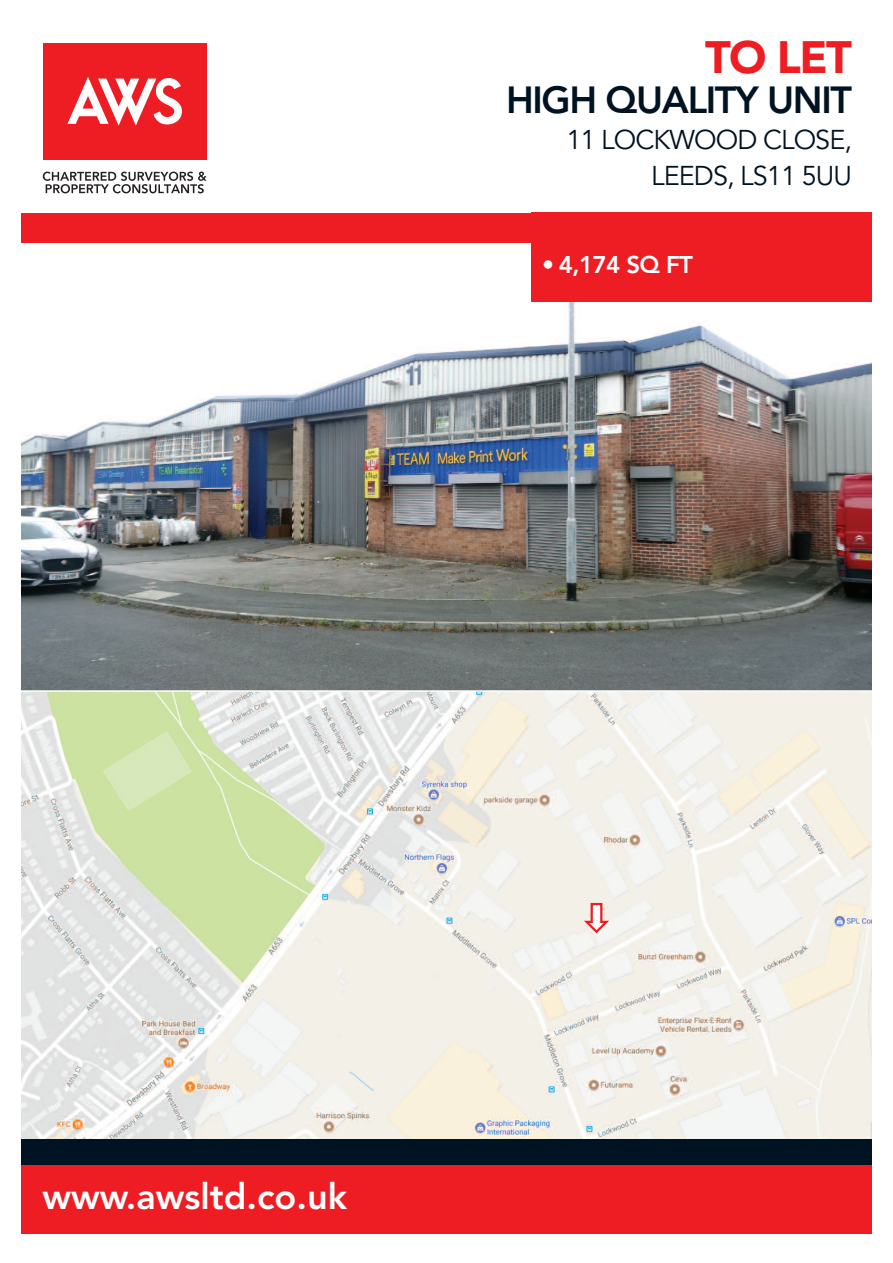
<style>
.page{position:relative;width:893px;height:1263px;background:#fff}
.page>*{position:absolute;margin:0;border:0;box-sizing:border-box;transform-origin:0 0}
.t1{font:900 45px "Avenir";color:#ee1d23}
.t2{font:800 37.5px "Avenir";letter-spacing:-.035em;color:#001322}
.t3{font:800 36px "Avenir";color:#fff}
.t4{font:27px/36px "Avenir";letter-spacing:-.035em;color:#001322;text-align:right}
.t5{font:800 24px "Avenir";letter-spacing:-.025em;color:#fff}
</style>
<div class="page">
<img style="left:21px;top:242px;width:851px;height:898px">
<div style="left:531px;top:213px;width:341px;height:89px;background:#ee1d23"></div>
<div style="left:21px;top:213px;width:851px;height:29px;background:#ee1d23"></div>
<div style="left:21px;top:1140px;width:851px;height:25px;background:#001322"></div>
<div style="left:21px;top:1165px;width:851px;height:68px;background:#ee1d23"></div>
<div style="left:43px;top:43px;width:164px;height:117px;background:#ee1d23"></div>
<svg style="left:67px;top:77px;width:115px;height:49px"></svg>
<svg style="left:43px;top:172px;width:164px;height:21px"></svg>
<hr style="left:0;top:690px;width:893px;height:2px;background:#fff">
<svg style="left:584px;top:903px;width:25px;height:30px"></svg>
<h1 class="t1" style="left:705px;top:39px;width:148px">TO LET</h1>
<h2 class="t2" style="left:506px;top:85px;width:347px">HIGH QUALITY UNIT</h2>
<p class="t4" style="left:566px;top:124px;width:287px">11 LOCKWOOD CLOSE,<br>LEEDS, LS11 5UU</p>
<p class="t5" style="left:542px;top:255px;width:152px">• 4,174 SQ FT</p>
<h3 class="t3" style="left:43px;top:1182px;width:306px">www.awsltd.co.uk</h3>
</div>
